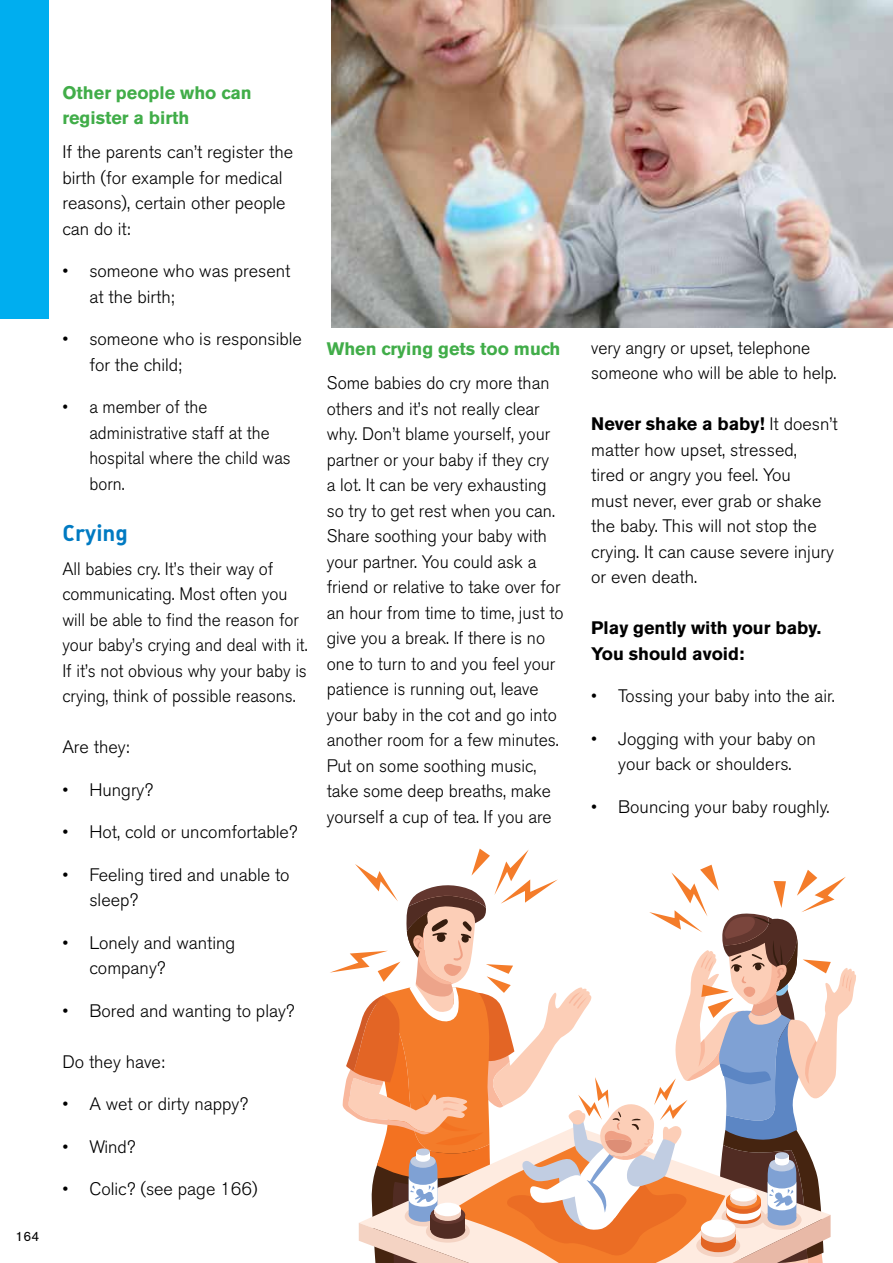
<style>
.page{position:relative;width:893px;height:1263px;background:#fff}
.page>*{position:absolute;margin:0;border:0;box-sizing:border-box;transform-origin:0 0}
.t1{font:22.5px "DIN Bold Alternate";color:#007ac2}
.t2{font:300 18px/25.5px "Akzidenz Grotesk BE";color:#000}
.t3{font:300 18px/25.5px "Akzidenz Grotesk BE";color:#000;scale:.96 1}
.t4{font:300 18px/25.5px "Akzidenz Grotesk BE";color:#000;scale:.95 1}
.t5{font:700 18px/25.5px "Akzidenz Grotesk BE";color:#41ad49}
.t6{font:700 18px/25.5px "Akzidenz Grotesk BE";color:#000}
.t7{font:13.5px "Akzidenz Grotesk BE";color:#000}
.s1{font-weight:700}
</style>
<div class="page">
<div style="left:0;top:0;width:48px;height:319px;background:#00aeef"></div>
<svg style="left:330px;top:848px;width:526px;height:415px"></svg>
<svg style="left:730px;top:1192px;width:27px;height:14px"></svg>
<svg style="left:730px;top:1196px;width:27px;height:3px"></svg>
<div style="left:730px;top:1188px;width:27px;height:13px;background:#fff;border-radius:50%"></div>
<div style="left:701px;top:1234px;width:35px;height:18px;background:#e36525;border-radius:50%"></div>
<div style="left:701px;top:1228px;width:35px;height:15px;background:#e36525"></div>
<svg style="left:701px;top:1225px;width:35px;height:18px"></svg>
<div style="left:701px;top:1219px;width:35px;height:18px;background:#fff;border-radius:50%"></div>
<img style="left:331px;top:0;width:562px;height:327px">
<p class="t7" style="left:15px;top:1229px;width:25px">164</p>
<p class="t5" style="left:62px;top:80px;width:191px">Other people who can register a birth</p>
<p class="t2" style="left:62px;top:139px;width:232px">If the parents can’t register the birth (for example for medical reasons), certain other people can do it:</p>
<p class="t2" style="left:89px;top:258px;width:203px;text-indent:-27px">• someone who was present at the birth;</p>
<p class="t2" style="left:89px;top:326px;width:214px;text-indent:-27px">• someone who is responsible for the child;</p>
<p class="t4" style="left:89px;top:394px;width:213px;text-indent:-27px">• a member of the administrative staff at the hospital where the child was born.</p>
<p class="t1" style="left:62px;top:518px;width:67px">Crying</p>
<p class="t3" style="left:62px;top:556px;width:257px">All babies cry. It’s their way of communicating. Most often you will be able to find the reason for your baby’s crying and deal with it.<br>If it’s not obvious why your baby is crying, think of possible reasons.</p>
<p class="t2" style="left:62px;top:734px;width:69px">Are they:</p>
<p class="t2" style="left:62px;top:777px;width:92px">• Hungry?</p>
<p class="t2" style="left:62px;top:819px;width:237px">• Hot, cold or uncomfortable?</p>
<p class="t2" style="left:89px;top:862px;width:202px;text-indent:-27px">• Feeling tired and unable to sleep?</p>
<p class="t2" style="left:89px;top:930px;width:147px;text-indent:-27px">• Lonely and wanting company?</p>
<p class="t2" style="left:62px;top:998px;width:234px">• Bored and wanting to play?</p>
<p class="t2" style="left:62px;top:1049px;width:104px">Do they have:</p>
<p class="t2" style="left:62px;top:1092px;width:187px">• A wet or dirty nappy?</p>
<p class="t2" style="left:62px;top:1134px;width:75px">• Wind?</p>
<p class="t2" style="left:62px;top:1177px;width:197px">• Colic? (see page 166)</p>
<p class="t5" style="left:327px;top:336px;width:235px">When crying gets too much</p>
<p class="t2" style="left:327px;top:370px;width:238px">Some babies do cry more than others and it’s not really clear why. Don’t blame yourself, your partner or your baby if they cry<br>a lot. It can be very exhausting so try to get rest when you can.<br>Share soothing your baby with your partner. You could ask a friend or relative to take over for an hour from time to time, just to give you a break. If there is no one to turn to and you feel your patience is running out, leave your baby in the cot and go into another room for a few minutes.<br>Put on some soothing music, take some deep breaths, make yourself a cup of tea. If you are</p>
<p class="t2" style="left:591px;top:335px;width:247px">very angry or upset, telephone someone who will be able to help.</p>
<p class="t2" style="left:591px;top:411px;width:248px"><span class="s1">Never shake a baby!</span> It doesn’t matter how upset, stressed,<br>tired or angry you feel. You<br>must never, ever grab or shake the baby. This will not stop the crying. It can cause severe injury or even death.</p>
<p class="t6" style="left:591px;top:615px;width:231px">Play gently with your baby.<br>You should avoid:</p>
<p class="t2" style="left:591px;top:683px;width:245px">• Tossing your baby into the air.</p>
<p class="t2" style="left:591px;top:726px;width:226px;text-align:center">• Jogging with your baby on your back or shoulders.</p>
<p class="t2" style="left:591px;top:794px;width:240px">• Bouncing your baby roughly.</p>
</div>
